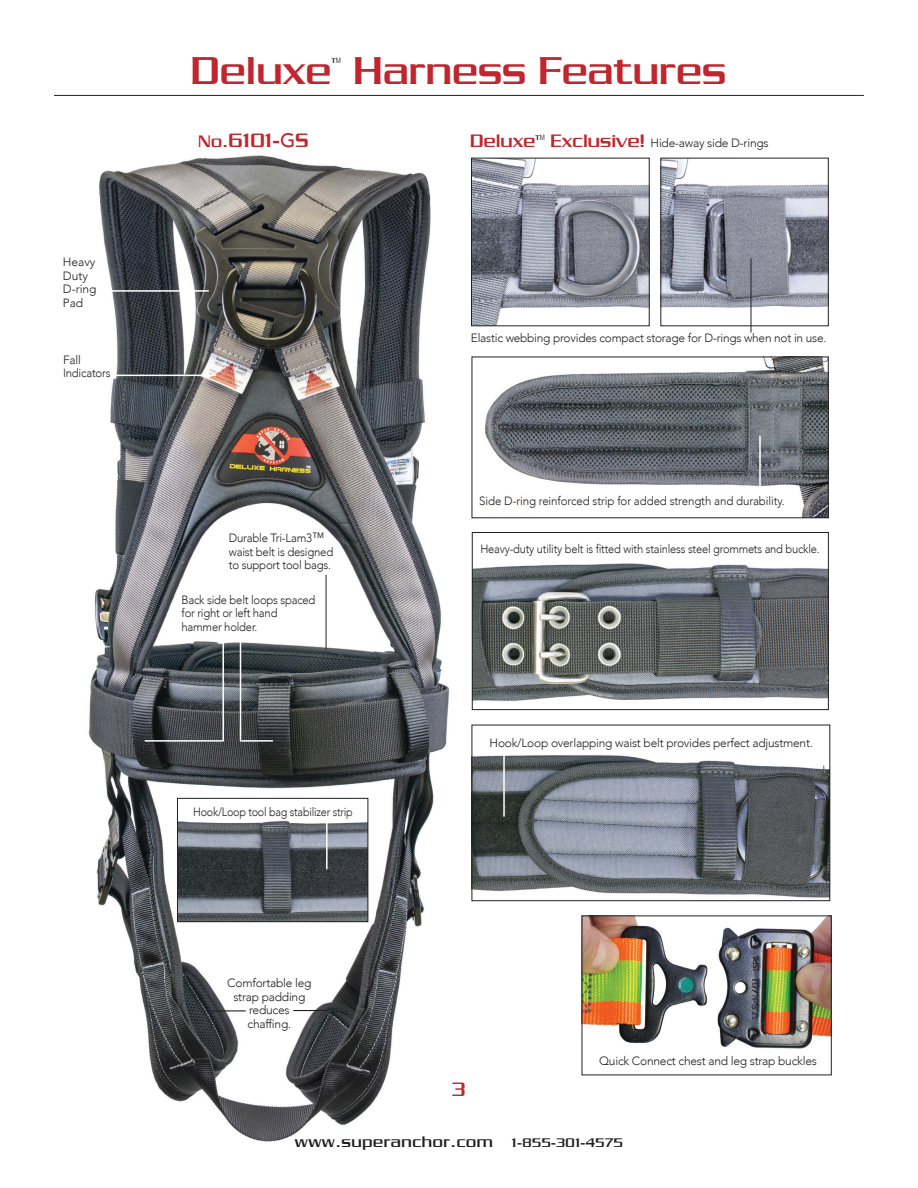
<style>
.page{position:relative;width:918px;height:1188px;background:#fff}
.page>*{position:absolute;margin:0;border:0;box-sizing:border-box;transform-origin:0 0}
.t1{font:600 42px "Chainlink";color:#c0262d}
.t2{font:600 21px "Chainlink";color:#c0262d}
.t3{font:600 19.5px "Chainlink";color:#c0262d}
.t4{font:600 16.5px "Chainlink";letter-spacing:.03em;color:#231f20}
.t5{font:300 12px/13.5px "Avenir";letter-spacing:-.02em;color:#231f20}
.t6{font:300 12px "Avenir";letter-spacing:-.02em;color:#231f20;scale:.93 1}
.t7{font:300 12px "Avenir";letter-spacing:-.02em;color:#231f20;scale:.96 1}
.t8{font:300 12px/13.5px "Avenir";letter-spacing:-.02em;color:#231f20;scale:.94 1}
.t9{font:300 12px/13.5px "Avenir";letter-spacing:-.02em;color:#231f20;scale:.95 1}
.t10{font:300 12px "Avenir";letter-spacing:-.02em;color:#231f20;scale:.9 1}
.t11{font:300 12px/13.5px "Avenir";color:#231f20}
.t12{font:600 7.5px "Chainlink";color:#231f20}
.s1{font-family:"Helvetica Neue";font-weight:300;font-stretch:condensed}
.s2{font-size:18px}
.s3{font-family:"Avenir";font-weight:500;font-size:19.5px}
.s4{font-size:13.5px}
.s5{font-family:"Chainlink";font-weight:600;font-size:19.5px;color:#c0262d}
</style>
<div class="page">
<img style="left:88px;top:155px;width:362px;height:987px">
<hr style="left:54px;top:95px;width:810px;height:1px;background:#231f20">
<img style="left:179px;top:800px;width:187px;height:120px">
<div style="left:177px;top:798px;width:191px;height:124px;border:1px solid #231f20"></div>
<img style="left:474px;top:746px;width:354px;height:152px">
<div style="left:472px;top:725px;width:358px;height:176px;border:1px solid #231f20"></div>
<img style="left:662px;top:160px;width:165px;height:164px">
<div style="left:660px;top:158px;width:169px;height:168px;border:1px solid #231f20"></div>
<img style="left:473px;top:160px;width:175px;height:164px">
<div style="left:471px;top:158px;width:179px;height:168px;border:1px solid #231f20"></div>
<img style="left:584px;top:918px;width:246px;height:131px">
<img style="left:474px;top:563px;width:353px;height:139px">
<div style="left:472px;top:532px;width:357px;height:178px;border:1px solid #231f20"></div>
<img style="left:485px;top:359px;width:342px;height:157px">
<div style="left:472px;top:357px;width:357px;height:161px;border:1px solid #231f20"></div>
<hr style="left:105px;top:290px;width:104px;height:2px;background:#fff">
<hr style="left:112px;top:375px;width:104px;height:1px;background:#fff">
<hr style="left:326px;top:575px;width:1px;height:74px;background:#231f20">
<hr style="left:240px;top:637px;width:1px;height:105px;background:#fff">
<hr style="left:222px;top:637px;width:2px;height:105px;background:#fff">
<hr style="left:145px;top:740px;width:77px;height:2px;background:#fff">
<hr style="left:241px;top:740px;width:32px;height:2px;background:#fff">
<hr style="left:211px;top:1010px;width:35px;height:1px;background:#231f20">
<hr style="left:293px;top:1010px;width:35px;height:1px;background:#231f20">
<hr style="left:751px;top:258px;width:1px;height:75px;background:#231f20">
<hr style="left:759px;top:436px;width:2px;height:56px;background:#fff">
<hr style="left:503px;top:749px;width:2px;height:68px;background:#fff">
<hr style="left:326px;top:820px;width:2px;height:49px;background:#fff">
<p class="t11" style="left:63px;top:255px;width:35px">Heavy<br>Duty<br>D-ring<br>Pad</p>
<p class="t5" style="left:63px;top:353px;width:49px">Fall<br>Indicators</p>
<h1 class="t1" style="left:191px;top:47px;width:142px">Deluxe</h1>
<p class="t12" style="left:331px;top:56px;width:11px">T<span class="s1">M</span></p>
<h1 class="t1" style="left:353px;top:47px;width:375px">Harness Features</h1>
<h2 class="t2" style="left:198px;top:129px;width:112px"><span class="s2">No.</span>6101-<span class="s3">G</span>S</h2>
<p class="t9" style="left:229px;top:531px;width:111px">Durable Tri-Lam3<span class="s4">™ </span>waist belt is designed to support tool bags.</p>
<p class="t8" style="left:182px;top:593px;width:144px">Back side belt loops spaced for right or left hand hammer holder.</p>
<p class="t10" style="left:193px;top:805px;width:179px">Hook/Loop tool bag stabilizer strip</p>
<p class="t5" style="left:227px;top:976px;width:86px;text-align:center">Comfortable leg strap padding reduces chaffing.</p>
<h3 class="t3" style="left:470px;top:130px;width:67px">Deluxe</h3>
<p class="t12" style="left:535px;top:133px;width:11px">T<span class="s1">M</span></p>
<p class="t5" style="left:551px;top:136px;width:220px"><span class="s5">Exclusive!</span> Hide-away side D-rings</p>
<p class="t5" style="left:471px;top:332px;width:357px">Elastic webbing provides compact storage for D-rings when not in use.</p>
<p class="t7" style="left:479px;top:494px;width:320px">Side D-ring reinforced strip for added strength and durability.</p>
<p class="t6" style="left:480px;top:542px;width:366px">Heavy-duty utility belt is fitted with stainless steel grommets and buckle.</p>
<p class="t5" style="left:490px;top:736px;width:325px">Hook/Loop overlapping waist belt provides perfect adjustment.</p>
<p class="t5" style="left:599px;top:1054px;width:219px">Quick Connect chest and leg strap buckles</p>
<h2 class="t2" style="left:452px;top:1078px;width:15px">3</h2>
<h3 class="t4" style="left:295px;top:1132px;width:330px">www.superanchor.com <span class="s4">1-855-301-4575</span></h3>
</div>
